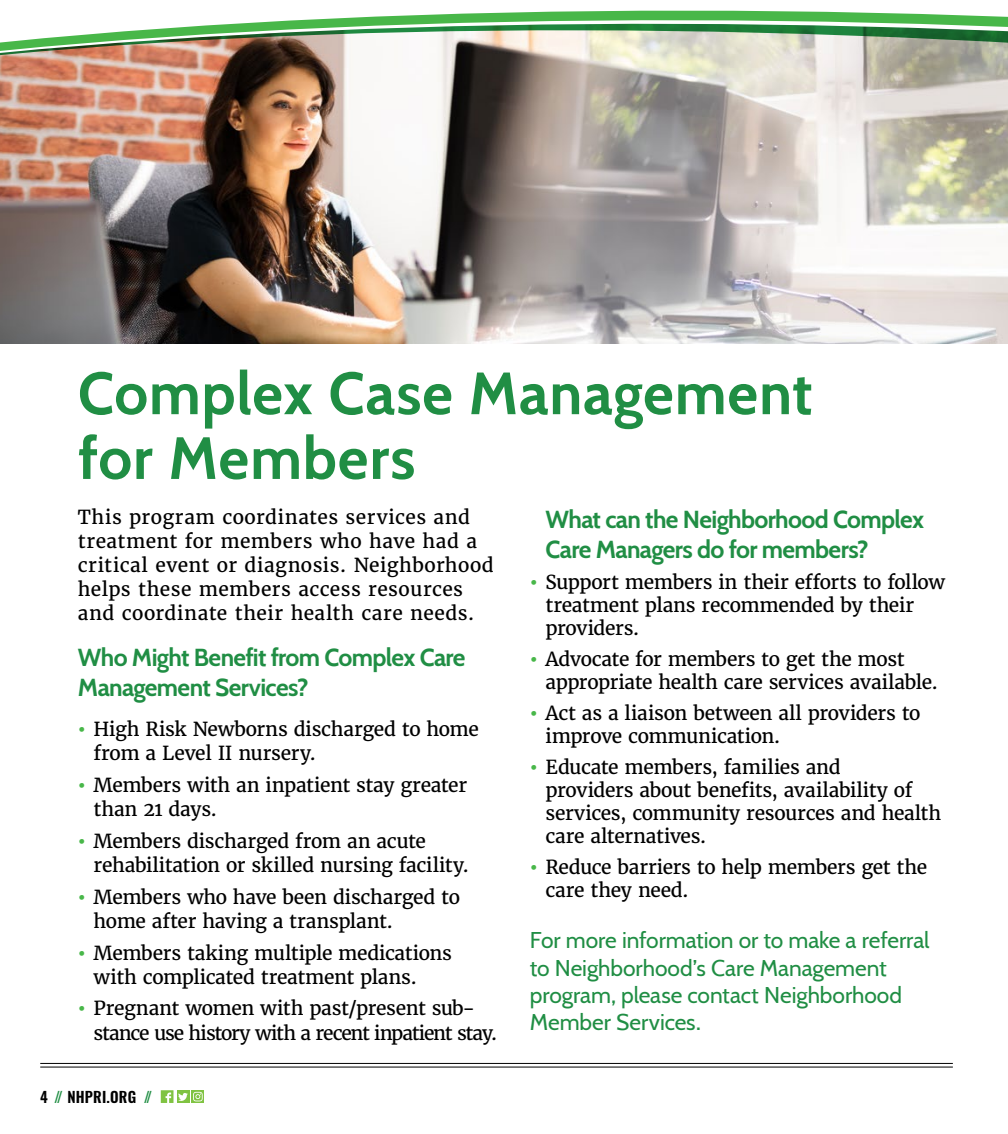
<style>
.page{position:relative;width:1008px;height:1134px;background:#fff}
.page>*{position:absolute;margin:0;border:0;box-sizing:border-box;transform-origin:0 0}
.body{font:700 59.5px/64.8px "Cabin";letter-spacing:.015em;color:#208e44}
.body-2{font:700 24.5px/30.3px "Cabin";letter-spacing:-.025em;color:#208e44}
.body-3{font:22.75px/27.3px "Cabin";letter-spacing:-.005em;color:#208e44}
.body-4{font:19.25px/23.1px "Merriweather";letter-spacing:-.015em;color:#000}
.body-5{font:19.25px/24px "Merriweather";letter-spacing:.025em;color:#000}
.body-6{font:19.25px/24px "Merriweather";letter-spacing:-.04em;color:#000}
.t1{font:600 14.88px "Oswald";letter-spacing:.015em;color:#000}
.s1{font-weight:700;color:#48b749}
.s2{color:#208e44}
</style>
<div class="page">
<hr style="left:40px;top:1063px;width:913px;height:1px;background:#000">
<hr style="left:40px;top:1067px;width:913px;height:1px;background:#000">
<div style="left:192px;top:1090px;width:12px;height:13px;background:#80c342"></div>
<svg style="left:161px;top:1090px;width:42px;height:13px"></svg>
<img style="left:0;top:277px;width:1008px;height:67px">
<svg style="left:0;top:250px;width:1008px;height:27px"></svg>
<svg style="left:0;top:239px;width:796px;height:8px"></svg>
<img style="left:0;top:10px;width:1008px;height:229px">
<p class="body" style="left:78px;top:357px;width:736px">Complex Case Management for Members</p>
<p class="body-5" style="left:78px;top:505px;width:418px">This program coordinates services and treatment for members who have had a critical event or diagnosis. Neighborhood helps these members access resources and coordinate their health care needs.</p>
<p class="body-2" style="left:78px;top:641px;width:389px">Who Might Benefit from Complex Care<br>Management Services?</p>
<p class="body-4" style="left:94px;top:717px;width:387px;line-height:24px;text-indent:-16px"><span class="s1">•</span> High Risk Newborns discharged to home from a Level II nursery.</p>
<p class="body-4" style="left:94px;top:773px;width:375px;line-height:24px;text-indent:-16px"><span class="s1">•</span> Members with an inpatient stay greater than 21 days.</p>
<p class="body-4" style="left:94px;top:829px;width:377px;line-height:24px;text-indent:-16px"><span class="s1">•</span> Members discharged from an acute rehabilitation or skilled nursing facility.</p>
<p class="body-4" style="left:94px;top:885px;width:368px;line-height:24px;text-indent:-16px"><span class="s1">•</span> Members who have been discharged to home after having a transplant.</p>
<p class="body-4" style="left:94px;top:941px;width:360px;line-height:24px;text-indent:-16px"><span class="s1">•</span> Members taking multiple medications with complicated treatment plans.</p>
<p class="body-6" style="left:94px;top:997px;width:405px;text-indent:-16px"><span class="s1">•</span> Pregnant women with past/present sub&shy;stance use history with a recent inpatient stay.</p>
<p class="body-2" style="left:546px;top:504px;width:380px;line-height:29.4px">What can the Neighborhood Complex<br>Care Managers do for members?</p>
<p class="body-4" style="left:546px;top:570px;width:401px;text-indent:-16px"><span class="s1">•</span> Support members in their efforts to follow treatment plans recommended by their providers.</p>
<p class="body-4" style="left:546px;top:647px;width:394px;text-indent:-16px"><span class="s1">•</span> Advocate for members to get the most appropriate health care services available.</p>
<p class="body-4" style="left:546px;top:702px;width:377px;text-indent:-16px"><span class="s1">•</span> Act as a liaison between all providers to improve communication.</p>
<p class="body-4" style="left:546px;top:756px;width:397px;text-indent:-16px"><span class="s1">•</span> Educate members, families and<br>providers about benefits, availability of services, community resources and health care alternatives.</p>
<p class="body-4" style="left:546px;top:856px;width:383px;text-indent:-16px"><span class="s1">•</span> Reduce barriers to help members get the care they need.</p>
<p class="body-3" style="left:530px;top:925px;width:401px">For more information or to make a referral to Neighborhood’s Care Management program, please contact Neighborhood Member Services.</p>
<p class="t1" style="left:40px;top:1087px;width:114px">4 <span class="s2">//</span> NHPRI.ORG <span class="s2">//</span></p>
</div>
